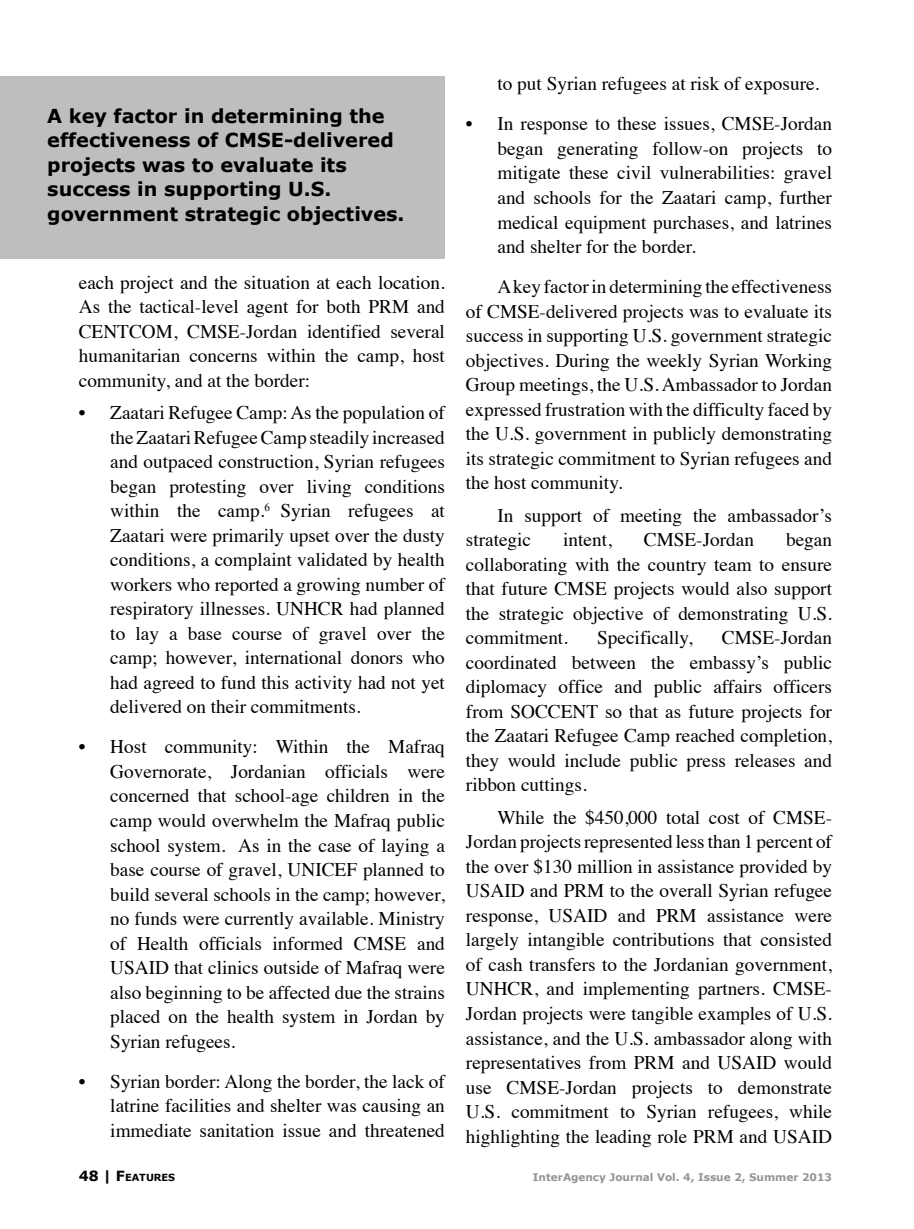
<style>
.page{position:relative;width:914px;height:1229px;background:#fff}
.page>*{position:absolute;margin:0;border:0;box-sizing:border-box;transform-origin:0 0}
.t1{font:19.25px/24.5px "Times";color:#000;text-align:justify}
.t2{font:700 19.25px/24.5px "Verdana";color:#000}
.t3{font:700 10.5px "Verdana";color:#939598}
.t4{font:700 9.8px "Verdana";color:#000}
.s1{font-size:14px}
</style>
<div class="page">
<div style="left:0;top:76px;width:445px;height:182px;background:#bcbec0"></div>
<p class="t2" style="left:47px;top:103px;width:359px">A key factor in determining the effectiveness of CMSE-delivered projects was to evaluate its success in supporting U.S. government strategic objectives.</p>
<p class="t1" style="left:79px;top:268px;width:367px">each project and the situation at each location.<br>As the tactical-level agent for both PRM and CENTCOM, CMSE-Jordan identified several humanitarian concerns within the camp, host community, and at the border:</p>
<p class="t1" style="left:110px;top:399px;width:336px;text-indent:-31px">• Zaatari Refugee Camp: As the population of the Zaatari Refugee Camp steadily increased and outpaced construction, Syrian refugees began protesting over living conditions within the camp.<sup>6</sup> Syrian refugees at Zaatari were primarily upset over the dusty conditions, a complaint validated by health workers who reported a growing number of respiratory illnesses. UNHCR had planned to lay a base course of gravel over the camp; however, international donors who had agreed to fund this activity had not yet delivered on their commitments.</p>
<p class="t1" style="left:110px;top:733px;width:336px;text-indent:-31px">• Host community: Within the Mafraq Governorate, Jordanian officials were concerned that school-age children in the camp would overwhelm the Mafraq public school system. As in the case of laying a base course of gravel, UNICEF planned to build several schools in the camp; however, no funds were currently available. Ministry of Health officials informed CMSE and USAID that clinics outside of Mafraq were also beginning to be affected due the strains placed on the health system in Jordan by Syrian refugees.</p>
<p class="t1" style="left:110px;top:1067px;width:336px;text-indent:-31px">• Syrian border: Along the border, the lack of latrine facilities and shelter was causing an immediate sanitation issue and threatened</p>
<p class="t1" style="left:497px;top:70px;width:323px">to put Syrian refugees at risk of exposure.</p>
<p class="t1" style="left:497px;top:110px;width:336px;text-indent:-31px">• In response to these issues, CMSE-Jordan began generating follow-on projects to mitigate these civil vulnerabilities: gravel and schools for the Zaatari camp, further medical equipment purchases, and latrines and shelter for the border.</p>
<p class="t1" style="left:466px;top:273px;width:367px;text-indent:31px">A key factor in determining the effectiveness of CMSE-delivered projects was to evaluate its success in supporting U.S. government strategic objectives. During the weekly Syrian Working Group meetings, the U.S. Ambassador to Jordan expressed frustration with the difficulty faced by the U.S. government in publicly demonstrating its strategic commitment to Syrian refugees and the host community.</p>
<p class="t1" style="left:466px;top:501px;width:367px;text-indent:31px">In support of meeting the ambassador’s strategic</p>
<p class="t1" style="left:563px;top:526px;width:50px">intent,</p>
<p class="t1" style="left:644px;top:526px;width:112px">CMSE-Jordan</p>
<p class="t1" style="left:466px;top:526px;width:367px;text-indent:320px">began collaborating with the country team to ensure that future CMSE projects would also support the strategic objective of demonstrating U.S. commitment.</p>
<p class="t1" style="left:597px;top:624px;width:97px">Specifically,</p>
<p class="t1" style="left:466px;top:624px;width:367px;text-indent:256px">CMSE-Jordan coordinated between the embassy’s public diplomacy office and public affairs officers from SOCCENT so that as future projects for the Zaatari Refugee Camp reached completion, they would include public press releases and ribbon cuttings.</p>
<p class="t1" style="left:466px;top:803px;width:367px;text-indent:31px">While the $450,000 total cost of CMSE-Jordan projects represented less than 1 percent of the over $130 million in assistance provided by USAID and PRM to the overall Syrian refugee response, USAID and PRM assistance were largely intangible contributions that consisted of cash transfers to the Jordanian government, UNHCR, and implementing partners. CMSE-Jordan projects were tangible examples of U.S. assistance, and the U.S. ambassador along with representatives from PRM and USAID would use CMSE-Jordan projects to demonstrate U.S. commitment to Syrian refugees, while highlighting the leading role PRM and USAID</p>
<p class="t4" style="left:79px;top:1171px;width:98px"><span class="s1">48 |</span> <span class="s1">F</span>EATURES</p>
<p class="t3" style="left:533px;top:1170px;width:301px">InterAgency Journal Vol. 4, Issue 2, Summer 2013</p>
</div>
